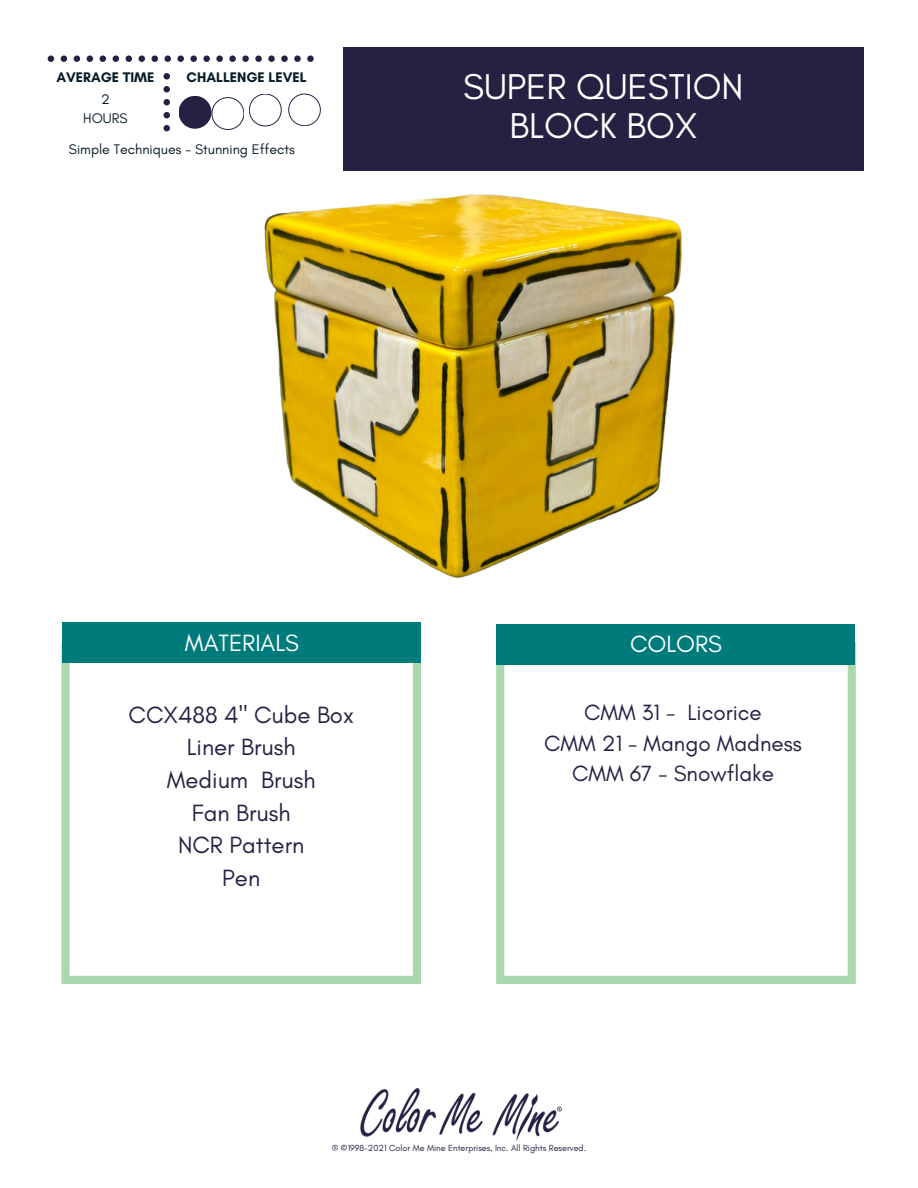
<style>
.page{position:relative;width:918px;height:1188px;background:#fff}
.page>*{position:absolute;margin:0;border:0;box-sizing:border-box;transform-origin:0 0}
.t1{font:36.45px/39.3px "Glacial Indifference";color:#fff;text-align:center}
.t2{font:24px/32.7px "Glacial Indifference";color:#242143;text-align:center}
.t3{font:24px "Glacial Indifference";color:#fff}
.t4{font:22.5px/30.3px "Glacial Indifference";color:#242143;text-align:center}
.t5{font:14.1px/18.9px "Glacial Indifference";color:#081c27;text-align:center}
.t6{font:700 14.1px "Glacial Indifference";color:#081c27}
.t7{font:9px "Glacial Indifference";color:#242143}
</style>
<div class="page">
<div style="left:343px;top:48px;width:521px;height:122px;background:#242143"></div>
<img style="left:360px;top:1089px;width:202px;height:51px">
<svg style="left:61px;top:642px;width:360px;height:342px"></svg>
<svg style="left:496px;top:642px;width:360px;height:342px"></svg>
<div style="left:62px;top:623px;width:359px;height:40px;background:#007b7c"></div>
<div style="left:496px;top:624px;width:359px;height:41px;background:#007b7c"></div>
<svg style="left:48px;top:55px;width:273px;height:76px"></svg>
<img style="left:211px;top:112px;width:535px;height:714px">
<p class="t6" style="left:56px;top:69px;width:100px">AVERAGE TIME</p>
<p class="t6" style="left:187px;top:69px;width:122px">CHALLENGE LEVEL</p>
<p class="t5" style="left:83px;top:89px;width:46px">2<br>HOURS</p>
<p class="t5" style="left:69px;top:140px;width:227px">Simple Techniques - Stunning Effects</p>
<h1 class="t1" style="left:463px;top:66px;width:282px">SUPER QUESTION<br>BLOCK BOX</h1>
<p class="t3" style="left:185px;top:628px;width:116px">MATERIALS</p>
<p class="t2" style="left:129px;top:698px;width:227px">CCX488 4" Cube Box<br>Liner Brush<br>Medium Brush<br>Fan Brush<br>NCR Pattern<br>Pen</p>
<p class="t3" style="left:630px;top:629px;width:93px">COLORS</p>
<p class="t4" style="left:544px;top:697px;width:259px">CMM 31 - Licorice<br>CMM 21 - Mango Madness<br>CMM 67 - Snowflake</p>
<p class="t7" style="left:332px;top:1142px;width:256px">® ©1998-2021 Color Me Mine Enterprises, Inc. All Rights Reserved.</p>
</div>
